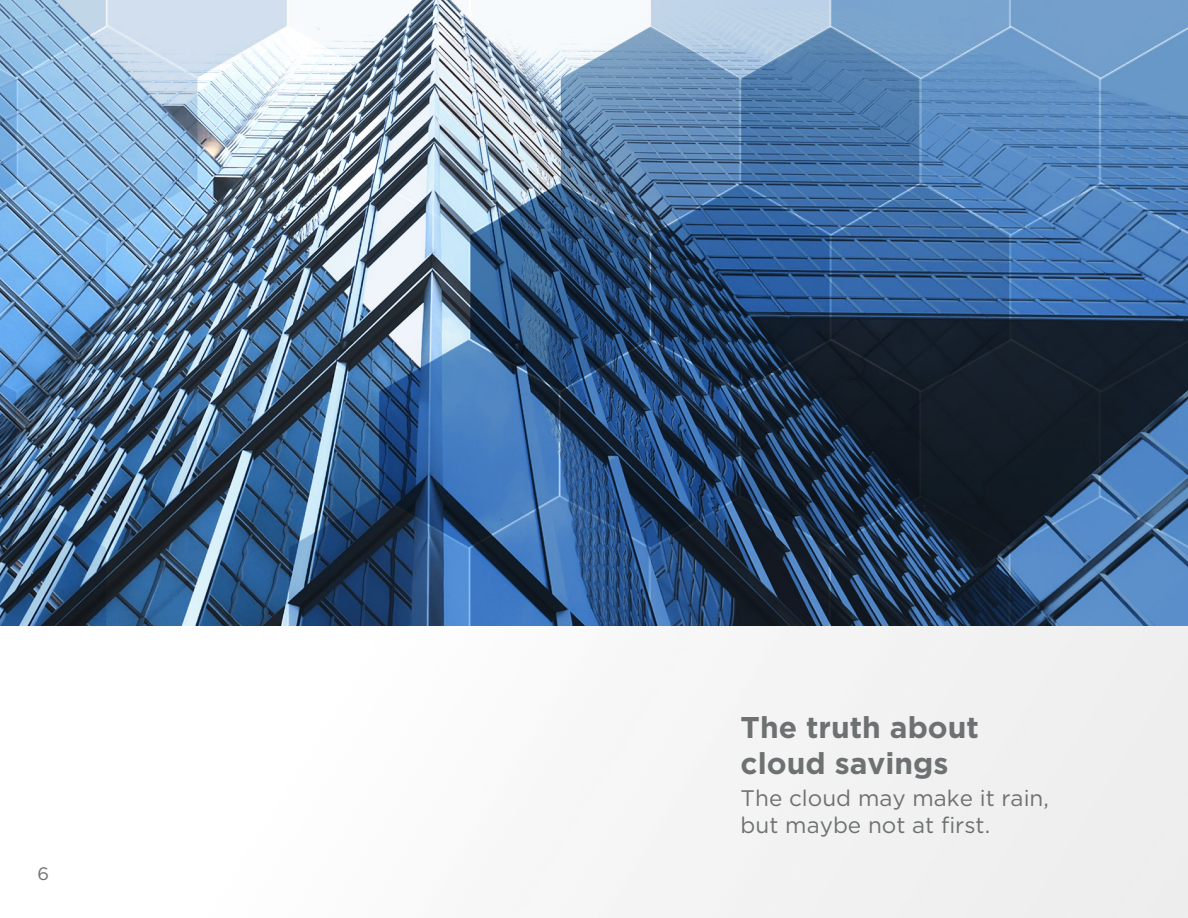
<style>
.page{position:relative;width:1188px;height:918px;background:#fff}
.page>*{position:absolute;margin:0;border:0;box-sizing:border-box;transform-origin:0 0}
.t1{font:700 30px "Gotham";color:#6e7172}
.t2{font:22.5px/27px "Gotham";color:#6e7172}
.t3{font:18px "Gotham";color:#6e7172}
</style>
<div class="page">
<img style="left:0;top:625px;width:1188px;height:293px">
<img style="left:0;top:1px;width:1188px;height:624px">
<p class="t3" style="left:38px;top:862px;width:13px">6</p>
<p class="t1" style="left:741px;top:707px;width:240px">The truth about</p>
<p class="t1" style="left:741px;top:743px;width:209px">cloud savings</p>
<p class="t2" style="left:741px;top:784px;width:310px">The cloud may make it rain, but maybe not at first.</p>
</div>
